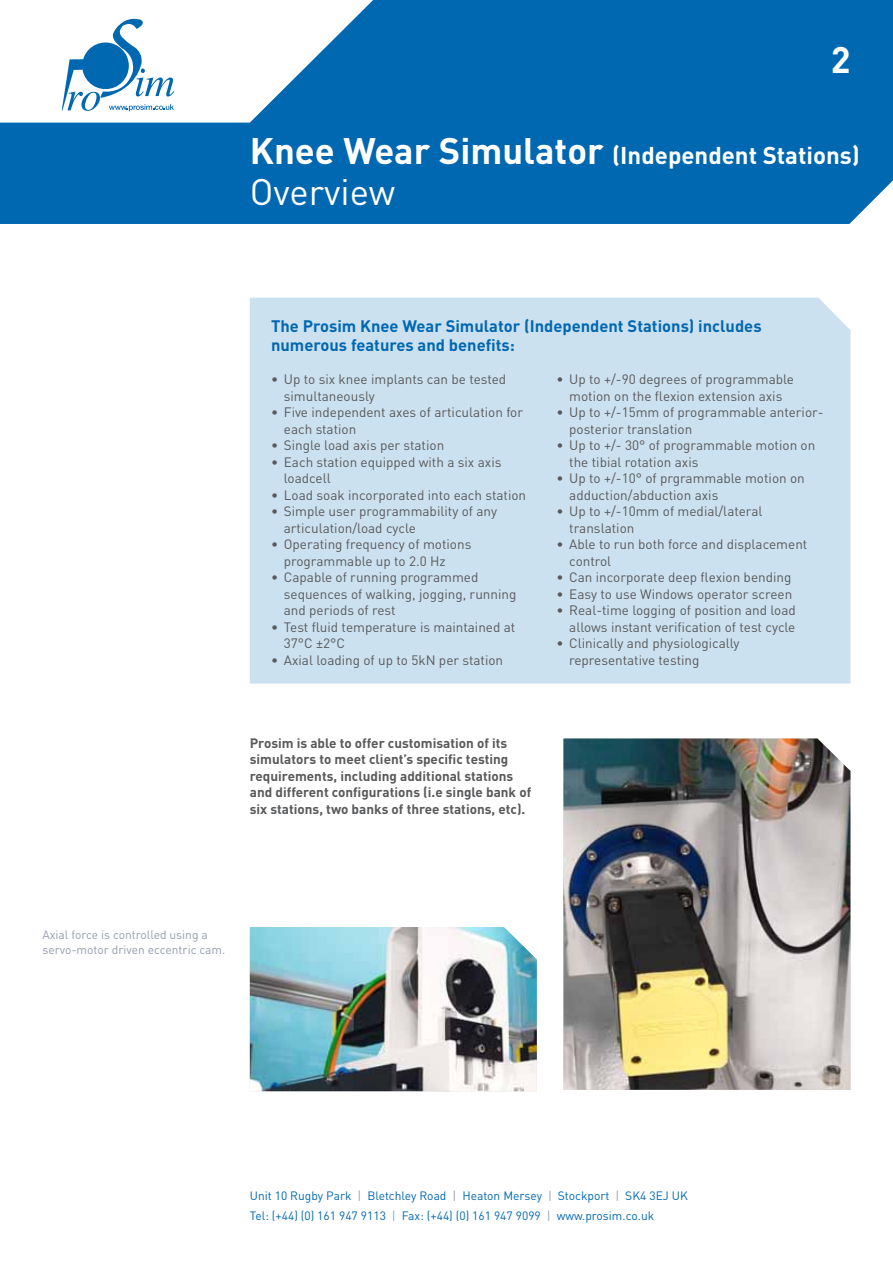
<style>
.page{position:relative;width:893px;height:1263px;background:#fff}
.page>*{position:absolute;margin:0;border:0;box-sizing:border-box;transform-origin:0 0}
.t1{font:36.45px "DIN";color:#fff}
.t2{font:700 36.45px "DIN";color:#fff}
.t3{font:700 24px "DIN";color:#fff}
.t4{font:700 16.5px/19.5px "DIN";color:#0067b1}
.t5{font:13.5px/16.5px "DIN";color:#58595b}
.t6{font:700 13.5px/16.5px "DIN";color:#58595b}
.t7{font:12px/19.5px "DIN";color:#0067b1}
.t8{font:12px/15px "DIN";color:#949cad}
.s1{font-size:36.45px}
.s2{color:#949cad}
</style>
<div class="page">
<svg style="left:0;top:0;width:893px;height:224px;fill:#0067b1"></svg>
<div style="left:250px;top:298px;width:600px;height:386px;background:#cce1ef"></div>
<img style="left:563px;top:738px;width:287px;height:352px">
<img style="left:250px;top:927px;width:287px;height:164px">
<h1 class="t2" style="left:831px;top:36px;width:21px">2</h1>
<h2 class="t3" style="left:250px;top:140px;width:612px"><span class="s1">Knee Wear Simulator</span> (Independent Stations)</h2>
<h1 class="t1" style="left:250px;top:169px;width:147px">Overview</h1>
<p class="t4" style="left:271px;top:315px;width:492px">The Prosim Knee Wear Simulator (Independent Stations) includes numerous features and benefits:</p>
<p class="t5" style="left:284px;top:371px;width:224px;text-indent:-13px">• Up to six knee implants can be tested simultaneously</p>
<p class="t5" style="left:284px;top:404px;width:241px;text-indent:-13px">• Five independent axes of articulation for each station</p>
<p class="t5" style="left:271px;top:437px;width:175px">• Single load axis per station</p>
<p class="t5" style="left:284px;top:454px;width:219px;text-indent:-13px">• Each station equipped with a six axis loadcell</p>
<p class="t5" style="left:271px;top:487px;width:257px">• Load soak incorporated into each station</p>
<p class="t5" style="left:284px;top:503px;width:215px;text-indent:-13px">• Simple user programmability of any articulation/load cycle</p>
<p class="t5" style="left:284px;top:536px;width:189px;text-indent:-13px">• Operating frequency of motions programmable up to 2.0 Hz</p>
<p class="t5" style="left:284px;top:569px;width:234px;text-indent:-13px">• Capable of running programmed sequences of walking, jogging, running and periods of rest</p>
<p class="t5" style="left:284px;top:619px;width:233px;text-indent:-13px">• Test fluid temperature is maintained at<br>37°C ±2°C</p>
<p class="t5" style="left:271px;top:652px;width:234px">• Axial loading of up to 5kN per station</p>
<p class="t5" style="left:556px;top:371px;width:239px;text-align:center">• Up to +/-90 degrees of programmable motion on the flexion extension axis</p>
<p class="t5" style="left:569px;top:404px;width:256px;text-indent:-13px">• Up to +/-15mm of programmable anterior&shy;posterior translation</p>
<p class="t5" style="left:569px;top:437px;width:248px;text-indent:-13px">• Up to +/- 30° of programmable motion on the tibial rotation axis</p>
<p class="t5" style="left:569px;top:470px;width:237px;text-indent:-13px">• Up to +/-10° of prgrammable motion on adduction/abduction axis</p>
<p class="t5" style="left:569px;top:503px;width:195px;text-indent:-13px">• Up to +/-10mm of medial/lateral translation</p>
<p class="t5" style="left:569px;top:536px;width:240px;text-indent:-13px">• Able to run both force and displacement control</p>
<p class="t5" style="left:556px;top:569px;width:236px">• Can incorporate deep flexion bending</p>
<p class="t5" style="left:556px;top:585px;width:237px">• Easy to use Windows operator screen</p>
<p class="t5" style="left:556px;top:602px;width:241px;text-align:right">• Real-time logging of position and load allows instant verification of test cycle</p>
<p class="t5" style="left:569px;top:635px;width:172px;text-indent:-13px">• Clinically and physiologically representative testing</p>
<p class="t6" style="left:250px;top:734px;width:283px">Prosim is able to offer customisation of its simulators to meet client’s specific testing requirements, including additional stations and different configurations (i.e single bank of six stations, two banks of three stations, etc).</p>
<p class="t8" style="left:43px;top:927px;width:184px">Axial force is controlled using a servo-motor driven eccentric cam.</p>
<p class="t7" style="left:250px;top:1186px;width:439px">Unit 10 Rugby Park <span class="s2">|</span> Bletchley Road <span class="s2">|</span> Heaton Mersey <span class="s2">|</span> Stockport <span class="s2">|</span> SK4 3EJ UK<br>Tel: (+44) (0) 161 947 9113 <span class="s2">|</span> Fax: (+44) (0) 161 947 9099 <span class="s2">|</span> www.prosim.co.uk</p>
</div>
